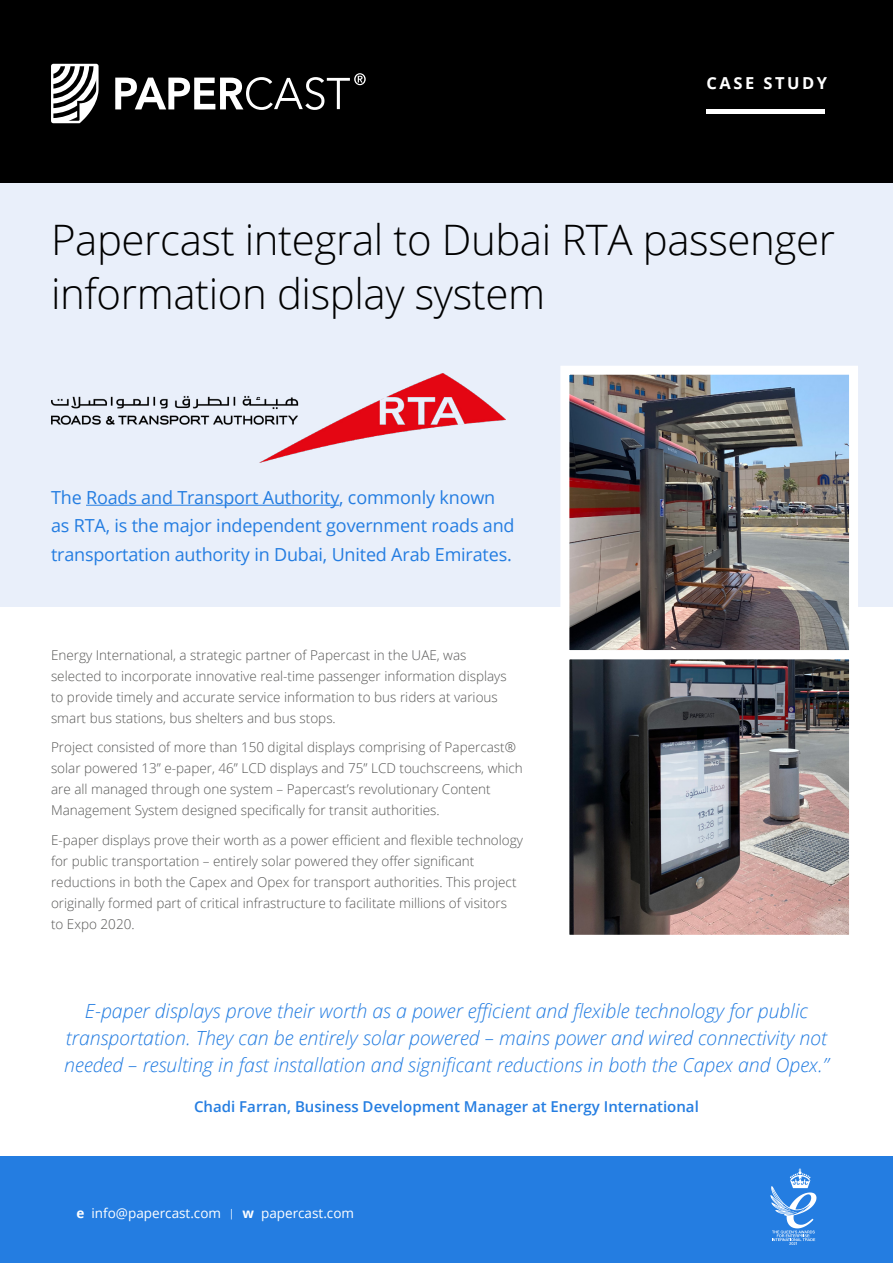
<style>
.page{position:relative;width:893px;height:1263px;background:#fff}
.page>*{position:absolute;margin:0;border:0;box-sizing:border-box;transform-origin:0 0}
.t1{font:300 42px/54px "Open Sans";letter-spacing:-.01em;color:#000}
.t2{font:italic 300 19.5px/27px "Open Sans";color:#247de1;text-align:center}
.t3{font:18px/28.5px "Open Sans";letter-spacing:-.01em;color:#247de1}
.t4{font:700 16.5px "Open Sans";letter-spacing:.15em;color:#fff}
.t5{font:600 15px "Open Sans";color:#247de1}
.t6{font:300 13.5px/21px "Open Sans";color:#575756}
.t7{font:13.5px "Open Sans";color:#fff}
.s1{font-weight:700}
.s2{font-size:10.5px}
</style>
<div class="page">
<div style="left:0;top:181px;width:893px;height:425px;background:#e9effa"></div>
<hr style="left:86px;top:505px;width:253px;height:1px;background:#247de1">
<div style="left:0;top:1157px;width:893px;height:106px;background:#247de1"></div>
<svg style="left:770px;top:1168px;width:46px;height:77px"></svg>
<div style="left:0;top:0;width:893px;height:183px;background:#000"></div>
<hr style="left:707px;top:109px;width:118px;height:4px;background:#fff">
<svg style="left:51px;top:64px;width:48px;height:59px"></svg>
<svg style="left:115px;top:73px;width:251px;height:37px"></svg>
<img style="left:556px;top:366px;width:306px;height:280px">
<img style="left:569px;top:646px;width:281px;height:289px">
<img style="left:52px;top:374px;width:453px;height:89px">
<p class="t4" style="left:707px;top:72px;width:122px">CASE STUDY</p>
<h1 class="t1" style="left:51px;top:212px;width:785px">Papercast integral to Dubai RTA passenger information display system</h1>
<h3 class="t3" style="left:51px;top:483px;width:465px">The Roads and Transport Authority, commonly known as RTA, is the major independent government roads and transportation authority in Dubai, United Arab Emirates.</h3>
<p class="t6" style="left:51px;top:644px;width:457px">Energy International, a strategic partner of Papercast in the UAE, was selected to incorporate innovative real-time passenger information displays to provide timely and accurate service information to bus riders at various smart bus stations, bus shelters and bus stops.</p>
<p class="t6" style="left:51px;top:737px;width:473px">Project consisted of more than 150 digital displays comprising of Papercast® solar powered 13” e-paper, 46” LCD displays and 75” LCD touchscreens, which are all managed through one system – Papercast’s revolutionary Content Management System designed specifically for transit authorities.</p>
<p class="t6" style="left:51px;top:829px;width:474px">E-paper displays prove their worth as a power efficient and flexible technology for public transportation – entirely solar powered they offer significant reductions in both the Capex and Opex for transport authorities. This project originally formed part of critical infrastructure to facilitate millions of visitors<br>to Expo 2020.</p>
<p class="t2" style="left:64px;top:997px;width:766px">E-paper displays prove their worth as a power efficient and flexible technology for public transportation. They can be entirely solar powered – mains power and wired connectivity not needed – resulting in fast installation and significant reductions in both the Capex and Opex.”</p>
<p class="t5" style="left:194px;top:1096px;width:506px">Chadi Farran, Business Development Manager at Energy International</p>
<p class="t7" style="left:77px;top:1204px;width:279px"><span class="s1">e</span> info@papercast.com <span class="s2">|</span> <span class="s1">w</span> papercast.com</p>
</div>
